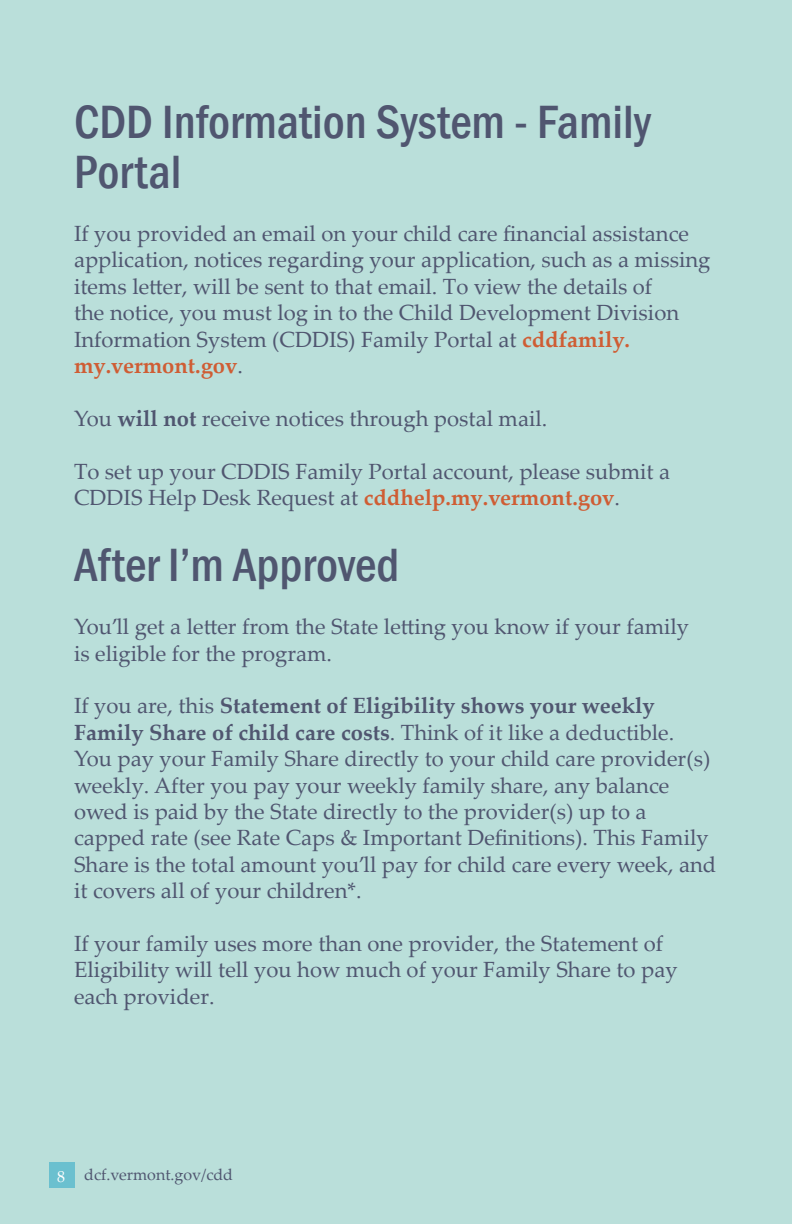
<style>
.page{position:relative;width:792px;height:1224px;background:#badfda}
.page>*{position:absolute;margin:0;border:0;box-sizing:border-box;transform-origin:0 0}
.t1{font:500 condensed 48px/50px "Franklin Gothic";color:#505670}
.t2{font:22px/26.4px "Palatino Linotype";color:#505670}
.t3{font:16px "Palatino Linotype";color:#505670}
.t4{font:16px "Palatino Linotype";color:#fff}
.s1{font-weight:700;color:#cf5d34}
.s2{font-weight:700}
</style>
<div class="page">
<div style="left:49px;top:1162px;width:26px;height:26px;background:#6bc0cf"></div>
<p class="t1" style="left:74px;top:97px;width:579px">CDD Information System - Family<br>Portal</p>
<p class="t2" style="left:74px;top:219px;width:638px">If you provided an email on your child care financial assistance application, notices regarding your application, such as a missing items letter, will be sent to that email. To view the details of<br>the notice, you must log in to the Child Development Division Information System (CDDIS) Family Portal at <span class="s1">cddfamily. my.vermont.gov</span>.</p>
<p class="t2" style="left:74px;top:404px;width:475px">You <span class="s2">will not</span> receive notices through postal mail.</p>
<p class="t2" style="left:74px;top:457px;width:598px">To set up your CDDIS Family Portal account, please submit a<br>CDDIS Help Desk Request at <span class="s1">cddhelp.my.vermont.gov</span>.</p>
<p class="t1" style="left:74px;top:540px;width:327px">After I’m Approved</p>
<p class="t2" style="left:74px;top:613px;width:617px">You’ll get a letter from the State letting you know if your family is eligible for the program.</p>
<p class="t2" style="left:74px;top:692px;width:644px">If you are, this <span class="s2">Statement of Eligibility shows your weekly Family Share of child care costs</span>. Think of it like a deductible.<br>You pay your Family Share directly to your child care provider(s) weekly. After you pay your weekly family share, any balance owed is paid by the State directly to the provider(s) up to a capped rate (see Rate Caps &amp; Important Definitions). This Family Share is the total amount you’ll pay for child care every week, and it covers all of your children*.</p>
<p class="t2" style="left:74px;top:929px;width:605px">If your family uses more than one provider, the Statement of<br>Eligibility will tell you how much of your Family Share to pay each provider.</p>
<p class="t4" style="left:57px;top:1165px;width:9px">8</p>
<p class="t3" style="left:84px;top:1163px;width:150px">dcf.vermont.gov/cdd</p>
</div>
